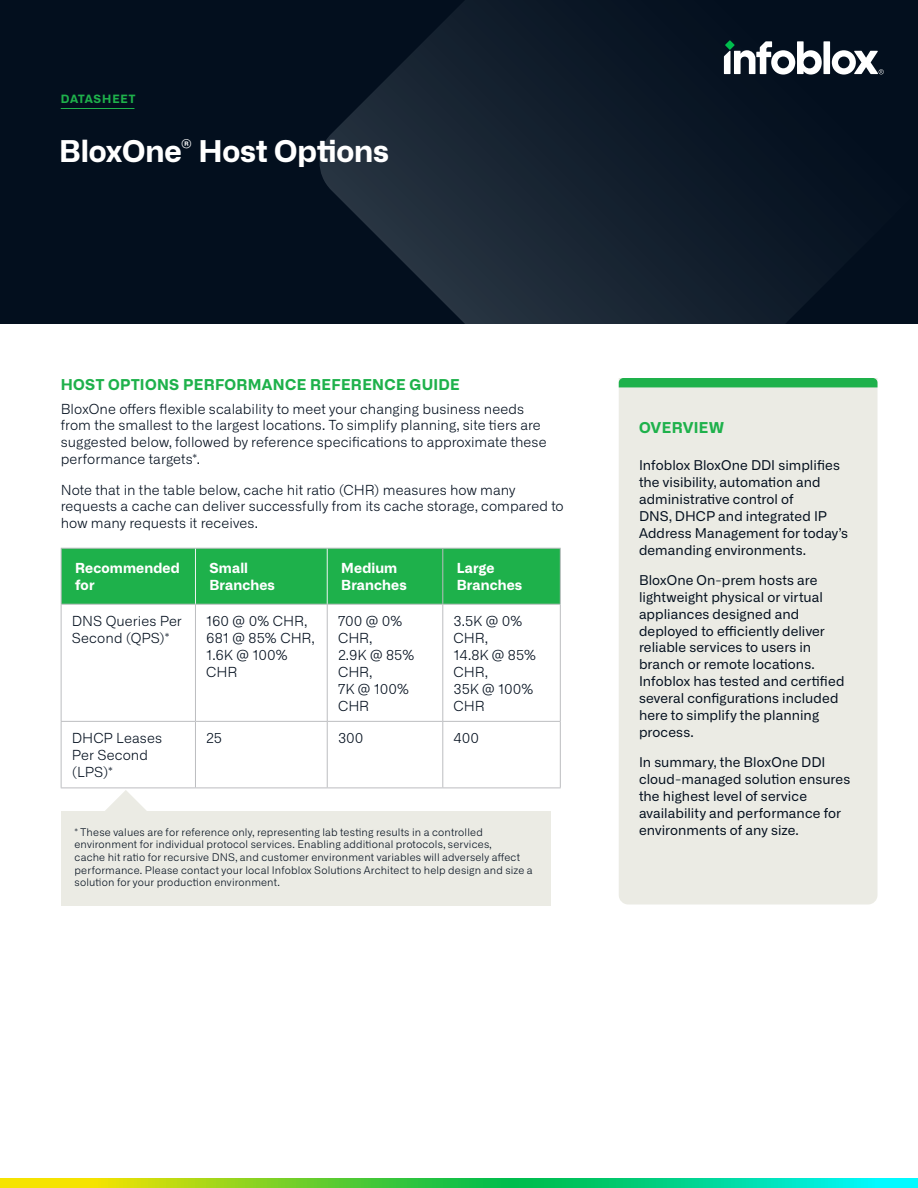
<style>
.page{position:relative;width:918px;height:1188px;background:#fff}
.page>*{position:absolute;margin:0;border:0;box-sizing:border-box;transform-origin:0 0}
.t1{font:700 30px "Alliance No.2";letter-spacing:-.005em;color:#fff}
.Heading_Level_1{font:700 15px "Alliance No.2";letter-spacing:.02em;color:#1eb14b}
.Side-bar_header{font:700 15px "Alliance No.2";letter-spacing:.02em;color:#1eb14b}
.body_text{font:300 13.8px/16.8px "Alliance No.1";letter-spacing:.005em;color:#030f1e}
.Teable_-_text_-_left{font:300 13.8px/16.8px "Alliance No.1";letter-spacing:-.01em;color:#030f1e}
.Table_Header{font:700 13.8px/16.8px "Alliance No.1";letter-spacing:.01em;color:#fff}
.Side-bar_text{font:13.5px/16.8px "Alliance No.1";letter-spacing:.005em;color:#030f1e}
.t2{font:700 11.55px "Alliance No.2";letter-spacing:.065em;color:#1eb14b}
.body_text-2{font:300 10.5px/12.6px "Alliance No.1";letter-spacing:.015em;color:#030f1e}
</style>
<div class="page">
<div style="left:0;top:0;width:918px;height:324px;background:#030f1e"></div>
<svg style="left:319px;top:0;width:564px;height:324px"></svg>
<div style="left:823px;top:41px;width:7px;height:33px;background:#fff"></div>
<svg style="left:832px;top:50px;width:52px;height:24px"></svg>
<svg style="left:724px;top:41px;width:98px;height:33px"></svg>
<hr style="left:61px;top:108px;width:73px;height:1px;background:#1eb14b">
<svg style="left:0;top:1179px;width:918px;height:9px;background:#4dd55b"></svg>
<div style="left:62px;top:549px;width:498px;height:55px;background:#1eb14b"></div>
<hr style="left:61px;top:548px;width:134px;height:1px;background:#bcbdc0">
<hr style="left:61px;top:549px;width:1px;height:55px;background:#bcbdc0">
<hr style="left:195px;top:548px;width:132px;height:1px;background:#bcbdc0">
<hr style="left:327px;top:548px;width:116px;height:1px;background:#bcbdc0">
<hr style="left:443px;top:548px;width:118px;height:1px;background:#bcbdc0">
<hr style="left:442px;top:549px;width:1px;height:55px;background:#bcbdc0">
<hr style="left:560px;top:549px;width:1px;height:55px;background:#bcbdc0">
<hr style="left:61px;top:604px;width:134px;height:1px;background:#bcbdc0">
<hr style="left:61px;top:605px;width:1px;height:116px;background:#bcbdc0">
<hr style="left:195px;top:604px;width:132px;height:1px;background:#bcbdc0">
<hr style="left:195px;top:605px;width:1px;height:116px;background:#bcbdc0">
<hr style="left:327px;top:604px;width:116px;height:1px;background:#bcbdc0">
<hr style="left:327px;top:605px;width:1px;height:116px;background:#bcbdc0">
<hr style="left:443px;top:604px;width:118px;height:1px;background:#bcbdc0">
<hr style="left:442px;top:605px;width:1px;height:116px;background:#bcbdc0">
<hr style="left:560px;top:605px;width:1px;height:116px;background:#bcbdc0">
<hr style="left:61px;top:721px;width:134px;height:1px;background:#bcbdc0">
<hr style="left:61px;top:722px;width:1px;height:66px;background:#bcbdc0">
<hr style="left:195px;top:721px;width:132px;height:1px;background:#bcbdc0">
<hr style="left:195px;top:722px;width:1px;height:66px;background:#bcbdc0">
<hr style="left:327px;top:721px;width:116px;height:1px;background:#bcbdc0">
<hr style="left:327px;top:722px;width:1px;height:66px;background:#bcbdc0">
<hr style="left:443px;top:721px;width:118px;height:1px;background:#bcbdc0">
<hr style="left:442px;top:722px;width:1px;height:66px;background:#bcbdc0">
<hr style="left:560px;top:722px;width:1px;height:66px;background:#bcbdc0">
<hr style="left:61px;top:788px;width:134px;height:1px;background:#bcbdc0">
<hr style="left:195px;top:788px;width:132px;height:1px;background:#bcbdc0">
<hr style="left:327px;top:788px;width:116px;height:1px;background:#bcbdc0">
<hr style="left:443px;top:788px;width:118px;height:1px;background:#bcbdc0">
<hr style="left:195px;top:549px;width:1px;height:55px;background:#edf3f3">
<hr style="left:327px;top:549px;width:1px;height:55px;background:#edf3f3">
<div style="left:619px;top:387px;width:259px;height:517px;background:#ebebe4"></div>
<div style="left:619px;top:378px;width:259px;height:9px;background:#1eb14b"></div>
<div style="left:62px;top:811px;width:489px;height:94px;background:#ebebe4"></div>
<svg style="left:105px;top:790px;width:42px;height:21px"></svg>
<p class="t2" style="left:61px;top:91px;width:76px">DATASHEET</p>
<p class="t1" style="left:59px;top:131px;width:331px">BloxOne<sup>®</sup> Host Options</p>
<p class="Heading_Level_1" style="left:61px;top:375px;width:401px">HOST OPTIONS PERFORMANCE REFERENCE GUIDE</p>
<p class="body_text" style="left:61px;top:400px;width:487px">BloxOne offers flexible scalability to meet your changing business needs from the smallest to the largest locations. To simplify planning, site tiers are suggested below, followed by reference specifications to approximate these performance targets*.</p>
<p class="body_text" style="left:61px;top:481px;width:505px">Note that in the table below, cache hit ratio (CHR) measures how many requests a cache can deliver successfully from its cache storage, compared to how many requests it receives.</p>
<p class="Table_Header" style="left:75px;top:560px;width:106px">Recommended for</p>
<p class="Table_Header" style="left:210px;top:560px;width:67px">Small<br>Branches</p>
<p class="Table_Header" style="left:341px;top:560px;width:67px">Medium<br>Branches</p>
<p class="Table_Header" style="left:457px;top:560px;width:67px">Large<br>Branches</p>
<p class="body_text" style="left:72px;top:613px;width:111px">DNS Queries Per<br>Second (QPS)*</p>
<p class="Teable_-_text_-_left" style="left:206px;top:613px;width:110px">160 @ 0% CHR,<br>681 @ 85% CHR,<br>1.6K @ 100%<br>CHR</p>
<p class="Teable_-_text_-_left" style="left:338px;top:613px;width:78px">700 @ 0%<br>CHR,<br>2.9K @ 85%<br>CHR,<br>7K @ 100%<br>CHR</p>
<p class="Teable_-_text_-_left" style="left:454px;top:613px;width:84px">3.5K @ 0%<br>CHR,<br>14.8K @ 85%<br>CHR,<br>35K @ 100%<br>CHR</p>
<p class="body_text" style="left:72px;top:730px;width:92px">DHCP Leases<br>Per Second (LPS)*</p>
<p class="Teable_-_text_-_left" style="left:206px;top:730px;width:18px">25</p>
<p class="Teable_-_text_-_left" style="left:338px;top:730px;width:27px">300</p>
<p class="Teable_-_text_-_left" style="left:454px;top:730px;width:27px">400</p>
<p class="Side-bar_header" style="left:639px;top:418px;width:86px">OVERVIEW</p>
<p class="Side-bar_text" style="left:639px;top:457px;width:211px">Infoblox BloxOne DDI simplifies the visibility, automation and administrative control of<br>DNS, DHCP and integrated IP<br>Address Management for today’s demanding environments.</p>
<p class="Side-bar_text" style="left:639px;top:572px;width:207px">BloxOne On-prem hosts are lightweight physical or virtual appliances designed and deployed to efficiently deliver reliable services to users in branch or remote locations.<br>Infoblox has tested and certified several configurations included here to simplify the planning process.</p>
<p class="Side-bar_text" style="left:639px;top:754px;width:213px">In summary, the BloxOne DDI cloud-managed solution ensures the highest level of service availability and performance for</p>
<p class="body_text-2" style="left:75px;top:826px;width:410px">* These values are for reference only, representing lab testing results in a controlled</p>
<p class="Side-bar_text" style="left:639px;top:821px;width:161px">environments of any size.</p>
<p class="body_text-2" style="left:75px;top:838px;width:460px">environment for individual protocol services. Enabling additional protocols, services,<br>cache hit ratio for recursive DNS, and customer environment variables will adversely affect performance. Please contact your local Infoblox Solutions Architect to help design and size a solution for your production environment.</p>
</div>
